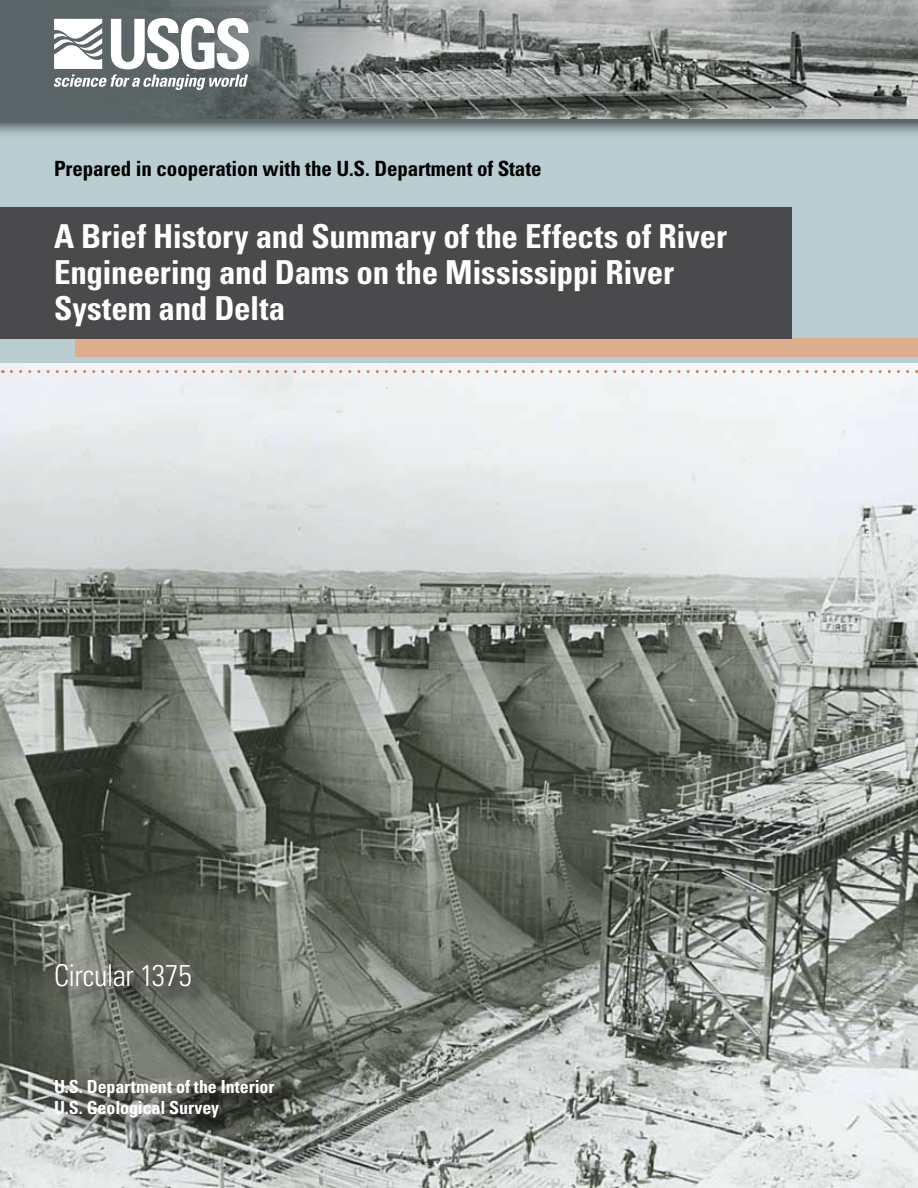
<style>
.page{position:relative;width:918px;height:1188px;background:#baced2}
.page>*{position:absolute;margin:0;border:0;box-sizing:border-box;transform-origin:0 0}
.t1{font:700 condensed 33px/36px "Univers";letter-spacing:-.01em;color:#fff}
.t2{font:300 condensed 30px "Univers";letter-spacing:-.015em;color:#fff}
.t3{font:700 condensed 21px "Univers";letter-spacing:-.005em;color:#000}
.t4{font:700 condensed 18px/21px "Univers";letter-spacing:-.005em;color:#fff}
</style>
<div class="page">
<svg style="left:0;top:0;width:918px;height:135px"></svg>
<img style="left:40px;top:0;width:878px;height:119px">
<svg style="left:54px;top:18px;width:195px;height:72px"></svg>
<img style="left:1px;top:364px;width:917px;height:824px">
<div style="left:76px;top:339px;width:842px;height:18px;background:#deae91"></div>
<div style="left:0;top:207px;width:791px;height:132px;background:#4a4a4d"></div>
<svg style="left:11px;top:370px;width:907px;height:3px"></svg>
<div style="left:57px;top:1082px;width:235px;height:54px;background:#000;opacity:.75"></div>
<div style="left:58px;top:967px;width:151px;height:38px;background:#000;opacity:.75"></div>
<hr style="left:0;top:722px;width:1px;height:259px;background:#4a4a4d">
<p class="t3" style="left:54px;top:156px;width:489px">Prepared in cooperation with the U.S. Department of State</p>
<p class="t1" style="left:54px;top:218px;width:675px">A Brief History and Summary of the Effects of River<br>Engineering and Dams on the Mississippi River<br>System and Delta</p>
<p class="t2" style="left:54px;top:958px;width:139px">Circular 1375</p>
<p class="t4" style="left:54px;top:1076px;width:222px">U.S. Department of the Interior<br>U.S. Geological Survey</p>
</div>
